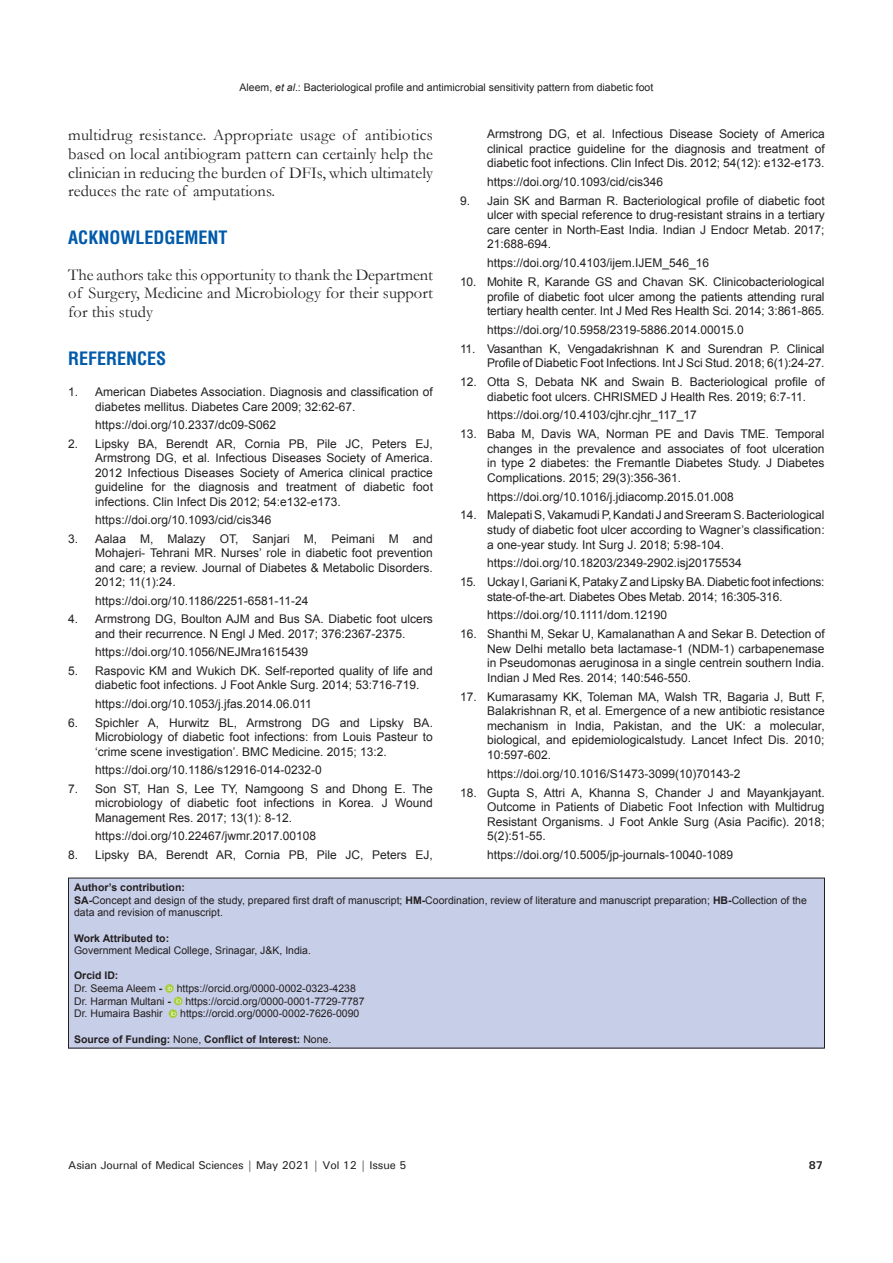
<style>
.page{position:relative;width:893px;height:1263px;background:#fff}
.page>*{position:absolute;margin:0;border:0;box-sizing:border-box;transform-origin:0 0}
.t1{font:700 condensed 18px "Helvetica";color:#015aaa}
.TX{font:16.5px/18.8px "Garamond";color:#231f20;text-align:justify}
.REF{font:12px/14.5px "Arial";color:#231f20;text-align:justify}
.t2{font:500 11.25px "Univers";letter-spacing:-.01em;color:#231f20}
.t3{font:700 11.25px "Univers";color:#231f20}
.SRC{font:10.5px/12.6px "Arial";color:#231f20}
.SRC-2{font:700 10.5px "Arial";color:#231f20}
.s1{font-style:italic}
.s2{font-weight:700}
.s3{font-weight:400}
</style>
<div class="page">
<div style="left:68px;top:878px;width:756px;height:170px;background:#c7cee8"></div>
<svg style="left:165px;top:984px;width:9px;height:9px"></svg>
<svg style="left:168px;top:985px;width:4px;height:6px"></svg>
<svg style="left:174px;top:997px;width:9px;height:8px"></svg>
<svg style="left:177px;top:998px;width:4px;height:5px"></svg>
<svg style="left:169px;top:1009px;width:8px;height:9px"></svg>
<svg style="left:171px;top:1011px;width:5px;height:5px"></svg>
<p class="SRC" style="left:240px;top:81px;width:415px">Aleem, <span class="s1">et al</span>.: Bacteriological profile and antimicrobial sensitivity pattern from diabetic foot</p>
<p class="TX" style="left:68px;top:125px;width:366px">multidrug resistance. Appropriate usage of antibiotics based on local antibiogram pattern can certainly help the clinician in reducing the burden of DFIs, which ultimately reduces the rate of amputations.</p>
<h1 class="t1" style="left:68px;top:225px;width:161px">ACKNOWLEDGEMENT</h1>
<p class="TX" style="left:68px;top:265px;width:366px">The authors take this opportunity to thank the Department of Surgery, Medicine and Microbiology for their support for this study</p>
<h1 class="t1" style="left:68px;top:346px;width:100px">REFERENCES</h1>
<p class="REF" style="left:95px;top:385px;width:339px;text-indent:-27px">1. American Diabetes Association. Diagnosis and classification of diabetes mellitus. Diabetes Care 2009; 32:62‑67.</p>
<p class="REF" style="left:95px;top:418px;width:182px">https://doi.org/10.2337/dc09-S062</p>
<p class="REF" style="left:95px;top:437px;width:339px;text-indent:-27px">2. Lipsky BA, Berendt AR, Cornia PB, Pile JC, Peters EJ, Armstrong DG, et al. Infectious Diseases Society of America.<br>2012 Infectious Diseases Society of America clinical practice guideline for the diagnosis and treatment of diabetic foot infections. Clin Infect Dis 2012; 54:e132-e173.</p>
<p class="REF" style="left:95px;top:513px;width:178px">https://doi.org/10.1093/cid/cis346</p>
<p class="REF" style="left:95px;top:531px;width:339px;text-indent:-27px">3. Aalaa M, Malazy OT, Sanjari M, Peimani M and Mohajeri- Tehrani MR. Nurses’ role in diabetic foot prevention and care; a review. Journal of Diabetes &amp; Metabolic Disorders.<br>2012; 11(1):24.</p>
<p class="REF" style="left:95px;top:593px;width:215px">https://doi.org/10.1186/2251-6581-11-24</p>
<p class="REF" style="left:68px;top:612px;width:366px;text-align:center">4. Armstrong DG, Boulton AJM and Bus SA. Diabetic foot ulcers and their recurrence. N Engl J Med. 2017; 376:2367-2375.</p>
<p class="REF" style="left:95px;top:645px;width:214px">https://doi.org/10.1056/NEJMra1615439</p>
<p class="REF" style="left:95px;top:664px;width:339px;text-indent:-27px">5. Raspovic KM and Wukich DK. Self-reported quality of life and diabetic foot infections. J Foot Ankle Surg. 2014; 53:716-719.</p>
<p class="REF" style="left:95px;top:697px;width:218px">https://doi.org/10.1053/j.jfas.2014.06.011</p>
<p class="REF" style="left:95px;top:715px;width:339px;text-indent:-27px">6. Spichler A, Hurwitz BL, Armstrong DG and Lipsky BA.<br>Microbiology of diabetic foot infections: from Louis Pasteur to ‘crime scene investigation’. BMC Medicine. 2015; 13:2.</p>
<p class="REF" style="left:95px;top:763px;width:228px">https://doi.org/10.1186/s12916-014-0232-0</p>
<p class="REF" style="left:95px;top:781px;width:339px;text-indent:-27px">7. Son ST, Han S, Lee TY, Namgoong S and Dhong E. The microbiology of diabetic foot infections in Korea. J Wound Management Res. 2017; 13(1): 8-12.</p>
<p class="REF" style="left:95px;top:829px;width:222px">https://doi.org/10.22467/jwmr.2017.00108</p>
<p class="REF" style="left:68px;top:848px;width:366px">8. Lipsky BA, Berendt AR, Cornia PB, Pile JC, Peters EJ,</p>
<p class="REF" style="left:487px;top:127px;width:339px">Armstrong DG, et al. Infectious Disease Society of America clinical practice guideline for the diagnosis and treatment of diabetic foot infections. Clin Infect Dis. 2012; 54(12): e132-e173.</p>
<p class="REF" style="left:487px;top:175px;width:178px">https://doi.org/10.1093/cid/cis346</p>
<p class="REF" style="left:487px;top:193px;width:339px;text-indent:-27px">9. Jain SK and Barman R. Bacteriological profile of diabetic foot ulcer with special reference to drug-resistant strains in a tertiary care center in North-East India. Indian J Endocr Metab. 2017; 21:688-694.</p>
<p class="REF" style="left:487px;top:256px;width:224px">https://doi.org/10.4103/ijem.IJEM_546_16</p>
<p class="REF" style="left:487px;top:275px;width:339px;text-indent:-27px">10. Mohite R, Karande GS and Chavan SK. Clinicobacteriological profile of diabetic foot ulcer among the patients attending rural tertiary health center. Int J Med Res Health Sci. 2014; 3:861-865.</p>
<p class="REF" style="left:487px;top:322px;width:258px">https://doi.org/10.5958/2319-5886.2014.00015.0</p>
<p class="REF" style="left:460px;top:341px;width:366px;text-align:right">11. Vasanthan K, Vengadakrishnan K and Surendran P. Clinical<br>Profile of Diabetic Foot Infections. Int J Sci Stud. 2018; 6(1):24-27.</p>
<p class="REF" style="left:487px;top:375px;width:339px;text-indent:-27px">12. Otta S, Debata NK and Swain B. Bacteriological profile of diabetic foot ulcers. CHRISMED J Health Res. 2019; 6:7-11.</p>
<p class="REF" style="left:487px;top:408px;width:211px">https://doi.org/10.4103/cjhr.cjhr_117_17</p>
<p class="REF" style="left:487px;top:427px;width:339px;text-indent:-27px">13. Baba M, Davis WA, Norman PE and Davis TME. Temporal changes in the prevalence and associates of foot ulceration in type 2 diabetes: the Fremantle Diabetes Study. J Diabetes Complications. 2015; 29(3):356-361.</p>
<p class="REF" style="left:487px;top:489px;width:248px">https://doi.org/10.1016/j.jdiacomp.2015.01.008</p>
<p class="REF" style="left:487px;top:508px;width:339px;text-indent:-27px">14. Malepati S, Vakamudi P, Kandati J and Sreeram S. Bacteriological study of diabetic foot ulcer according to Wagner’s classification: a one-year study. Int Surg J. 2018; 5:98-104.</p>
<p class="REF" style="left:487px;top:556px;width:256px">https://doi.org/10.18203/2349-2902.isj20175534</p>
<p class="REF" style="left:487px;top:575px;width:339px;text-indent:-27px">15. Uckay I, Gariani K, Pataky Z and Lipsky BA. Diabetic foot infections: state-of-the-art. Diabetes Obes Metab. 2014; 16:305-316.</p>
<p class="REF" style="left:487px;top:608px;width:182px">https://doi.org/10.1111/dom.12190</p>
<p class="REF" style="left:487px;top:627px;width:339px;text-indent:-27px">16. Shanthi M, Sekar U, Kamalanathan A and Sekar B. Detection of New Delhi metallo beta lactamase-1 (NDM-1) carbapenemase in Pseudomonas aeruginosa in a single centrein southern India.<br>Indian J Med Res. 2014; 140:546-550.</p>
<p class="REF" style="left:487px;top:689px;width:339px;text-indent:-27px">17. Kumarasamy KK, Toleman MA, Walsh TR, Bagaria J, Butt F, Balakrishnan R, et al. Emergence of a new antibiotic resistance mechanism in India, Pakistan, and the UK: a molecular, biological, and epidemiologicalstudy. Lancet Infect Dis. 2010; 10:597-602.</p>
<p class="REF" style="left:487px;top:766px;width:255px">https://doi.org/10.1016/S1473-3099(10)70143-2</p>
<p class="REF" style="left:487px;top:785px;width:339px;text-indent:-27px">18. Gupta S, Attri A, Khanna S, Chander J and Mayankjayant.<br>Outcome in Patients of Diabetic Foot Infection with Multidrug Resistant Organisms. J Foot Ankle Surg (Asia Pacific). 2018; 5(2):51-55.</p>
<p class="REF" style="left:487px;top:848px;width:248px">https://doi.org/10.5005/jp-journals-10040-1089</p>
<p class="SRC-2" style="left:74px;top:880px;width:112px">Author’s contribution:</p>
<p class="SRC" style="left:74px;top:894px;width:734px"><span class="s2">SA-</span>Concept and design of the study, prepared first draft of manuscript; <span class="s2">HM-</span>Coordination, review of literature and manuscript preparation; <span class="s2">HB-</span>Collection of the data and revision of manuscript.</p>
<p class="SRC-2" style="left:74px;top:930px;width:97px">Work Attributed to:</p>
<p class="SRC" style="left:74px;top:944px;width:238px">Government Medical College, Srinagar, J&amp;K, India.</p>
<p class="SRC-2" style="left:74px;top:968px;width:46px">Orcid ID:</p>
<p class="SRC" style="left:74px;top:982px;width:90px">Dr. Seema Aleem <span class="s2">-</span></p>
<p class="SRC" style="left:177px;top:982px;width:181px">https://orcid.org/0000-0002-0323-4238</p>
<p class="SRC" style="left:74px;top:995px;width:98px">Dr. Harman Multani <span class="s2">-</span></p>
<p class="SRC" style="left:185px;top:995px;width:181px">https://orcid.org/0000-0001-7729-7787</p>
<p class="SRC" style="left:74px;top:1007px;width:90px">Dr. Humaira Bashir</p>
<p class="SRC" style="left:180px;top:1007px;width:181px">https://orcid.org/0000-0002-7626-0090</p>
<p class="SRC-2" style="left:74px;top:1031px;width:259px">Source of Funding: <span class="s3">None,</span> Conflict of Interest: <span class="s3">None.</span></p>
<p class="t2" style="left:68px;top:1157px;width:340px">Asian Journal of Medical Sciences | May 2021 | Vol 12 | Issue 5</p>
<p class="t3" style="left:809px;top:1157px;width:16px">87</p>
</div>
